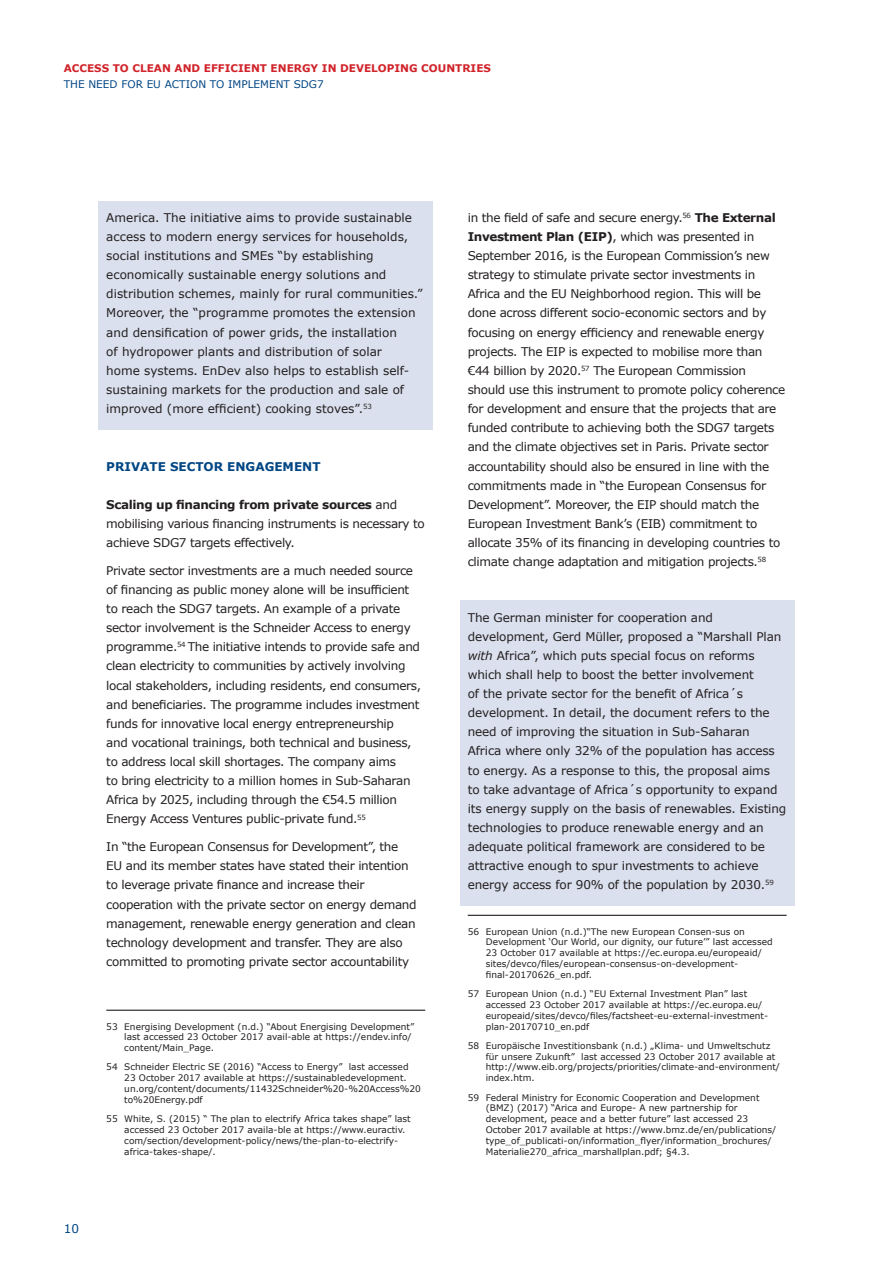
<style>
.page{position:relative;width:893px;height:1263px;background:#fff}
.page>*{position:absolute;margin:0;border:0;box-sizing:border-box;transform-origin:0 0}
.t1{font:12px/19.2px "Verdana";letter-spacing:-.03em;color:#231f20}
.t2{font:12px/19.2px "Verdana";letter-spacing:-.01em;color:#231f20}
.t3{font:12px/19.2px "Verdana";color:#231f20}
.t4{font:700 12px "Verdana";color:#004684}
.t5{font:12px "Verdana";color:#004684}
.t6{font:700 10.5px "Verdana";color:#d1232a}
.t7{font:10.5px "Verdana";color:#004684}
.t8{font:9px/10.8px "Verdana";color:#231f20}
.s1{font-weight:700}
.s2{font-style:italic}
</style>
<div class="page">
<div style="left:98px;top:201px;width:335px;height:228px;background:#dae0ed"></div>
<div style="left:460px;top:601px;width:335px;height:305px;background:#dae0ed"></div>
<hr style="left:106px;top:1010px;width:319px;height:1px;background:#231f20">
<hr style="left:468px;top:915px;width:319px;height:1px;background:#231f20">
<p class="t6" style="left:64px;top:61px;width:429px">ACCESS TO CLEAN AND EFFICIENT ENERGY IN DEVELOPING COUNTRIES</p>
<p class="t7" style="left:64px;top:77px;width:261px">THE NEED FOR EU ACTION TO IMPLEMENT SDG7</p>
<p class="t5" style="left:64px;top:1220px;width:17px">10</p>
<p class="t3" style="left:106px;top:208px;width:318px">America. The initiative aims to provide sustainable access to modern energy services for households, social institutions and SMEs “by establishing economically sustainable energy solutions and distribution schemes, mainly for rural communities.” Moreover, the “programme promotes the extension and densification of power grids, the installation<br>of hydropower plants and distribution of solar<br>home systems. EnDev also helps to establish self&shy;sustaining markets for the production and sale of improved (more efficient) cooking stoves”.<sup>53</sup></p>
<p class="t4" style="left:106px;top:458px;width:216px">PRIVATE SECTOR ENGAGEMENT</p>
<p class="t1" style="left:106px;top:495px;width:320px"><span class="s1">Scaling up financing from private sources</span> and mobilising various financing instruments is necessary to achieve SDG7 targets effectively.</p>
<p class="t1" style="left:106px;top:561px;width:316px">Private sector investments are a much needed source of financing as public money alone will be insufficient to reach the SDG7 targets. An example of a private sector involvement is the Schneider Access to energy programme.<sup>54</sup> The initiative intends to provide safe and clean electricity to communities by actively involving local stakeholders, including residents, end consumers, and beneficiaries. The programme includes investment funds for innovative local energy entrepreneurship<br>and vocational trainings, both technical and business, to address local skill shortages. The company aims<br>to bring electricity to a million homes in Sub-Saharan Africa by 2025, including through the €54.5 million Energy Access Ventures public-private fund.<sup>55</sup></p>
<p class="t1" style="left:106px;top:837px;width:312px">In “the European Consensus for Development”, the EU and its member states have stated their intention to leverage private finance and increase their cooperation with the private sector on energy demand management, renewable energy generation and clean technology development and transfer. They are also committed to promoting private sector accountability</p>
<p class="t8" style="left:124px;top:1021px;width:292px;text-indent:-18px">53 Energising Development (n.d.) “About Energising Development” last accessed 23 October 2017 avail-able at https://endev.info/ content/Main_Page.</p>
<p class="t8" style="left:124px;top:1062px;width:298px;text-indent:-18px">54 Schneider Electric SE (2016) “Access to Energy” last accessed 23 October 2017 available at https://sustainabledevelopment. un.org/content/documents/11432Schneider%20-%20Access%20 to%20Energy.pdf</p>
<p class="t8" style="left:124px;top:1113px;width:288px;text-indent:-18px">55 White, S. (2015) “ The plan to electrify Africa takes shape” last accessed 23 October 2017 availa-ble at https://www.euractiv. com/section/development-policy/news/the-plan-to-electrify&shy;africa-takes-shape/.</p>
<p class="t1" style="left:468px;top:208px;width:319px">in the field of safe and secure energy.<sup>56</sup> <span class="s1">The External Investment Plan (EIP)</span>, which was presented in September 2016, is the European Commission’s new strategy to stimulate private sector investments in Africa and the EU Neighborhood region. This will be done across different socio-economic sectors and by focusing on energy efficiency and renewable energy projects. The EIP is expected to mobilise more than €44 billion by 2020.<sup>57</sup> The European Commission should use this instrument to promote policy coherence for development and ensure that the projects that are funded contribute to achieving both the SDG7 targets and the climate objectives set in Paris. Private sector accountability should also be ensured in line with the commitments made in “the European Consensus for Development”. Moreover, the EIP should match the European Investment Bank’s (EIB) commitment to allocate 35% of its financing in developing countries to climate change adaptation and mitigation projects.<sup>58</sup></p>
<p class="t2" style="left:468px;top:607px;width:320px">The German minister for cooperation and development, Gerd Müller, proposed a “Marshall Plan <span class="s2">with</span> Africa”, which puts special focus on reforms which shall help to boost the better involvement<br>of the private sector for the benefit of Africa´s development. In detail, the document refers to the need of improving the situation in Sub-Saharan Africa where only 32% of the population has access to energy. As a response to this, the proposal aims<br>to take advantage of Africa´s opportunity to expand its energy supply on the basis of renewables. Existing technologies to produce renewable energy and an adequate political framework are considered to be attractive enough to spur investments to achieve energy access for 90% of the population by 2030.<sup>59</sup></p>
<p class="t8" style="left:486px;top:926px;width:288px;text-indent:-18px">56 European Union (n.d.)“The new European Consen-sus on Development ‘Our World, our dignity, our future’” last accessed 23 October 017 available at https://ec.europa.eu/europeaid/ sites/devco/files/european-consensus-on-development&shy;final-20170626_en.pdf.</p>
<p class="t8" style="left:486px;top:988px;width:284px;text-indent:-18px">57 European Union (n.d.) “EU External Investment Plan” last accessed 23 October 2017 available at https://ec.europa.eu/ europeaid/sites/devco/files/factsheet-eu-external-investment&shy;plan-20170710_en.pdf</p>
<p class="t8" style="left:486px;top:1040px;width:296px;text-indent:-18px">58 Europäische Investitionsbank (n.d.) „Klima- und Umweltschutz für unsere Zukunft” last accessed 23 October 2017 available at http://www.eib.org/projects/priorities/climate-and-environment/ index.htm.</p>
<p class="t8" style="left:486px;top:1092px;width:292px;text-indent:-18px">59 Federal Ministry for Economic Cooperation and Development (BMZ) (2017) “Arica and Europe- A new partnership for development, peace and a better future” last accessed 23<br>October 2017 available at https://www.bmz.de/en/publications/ type_of_publicati-on/information_flyer/information_brochures/ Materialie270_africa_marshallplan.pdf; §4.3.</p>
</div>
